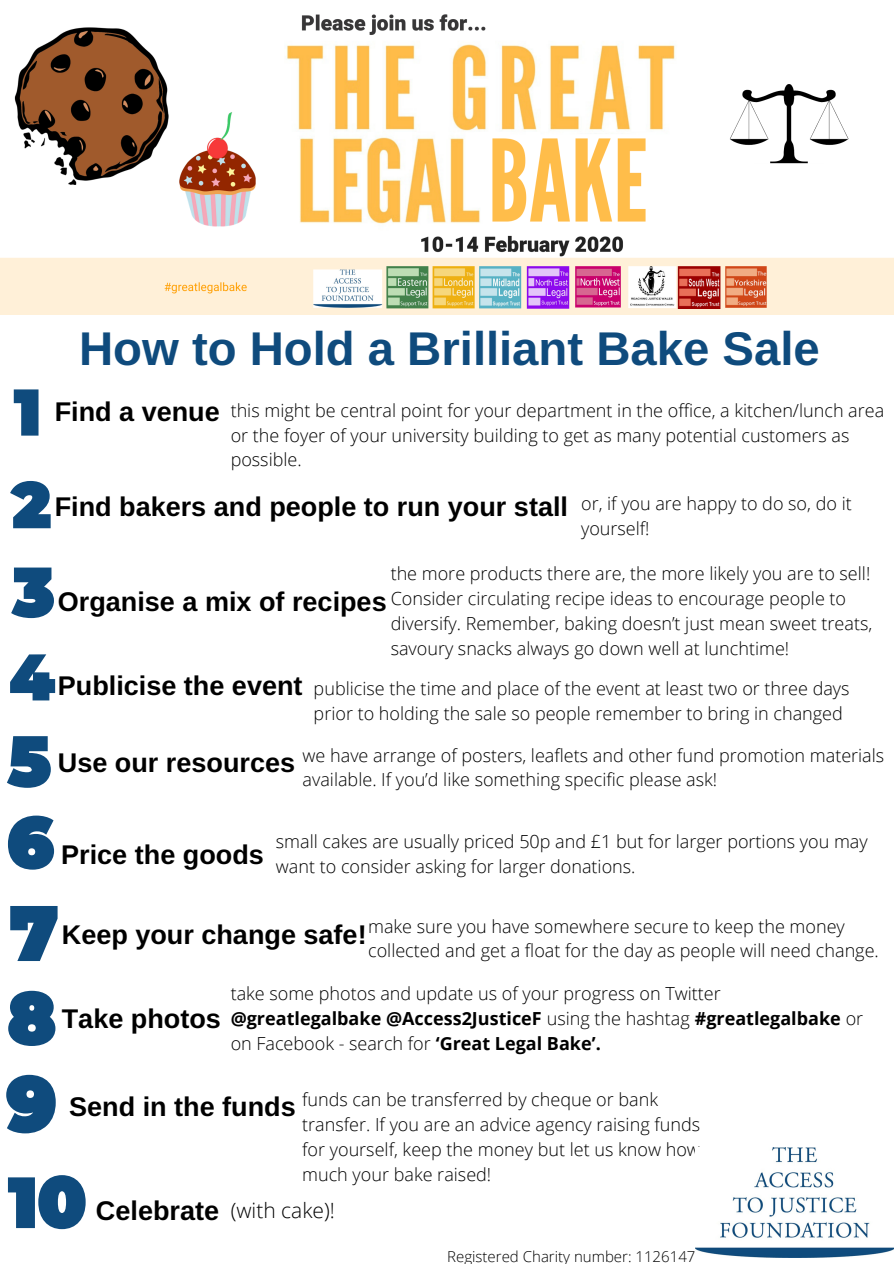
<style>
.page{position:relative;width:894px;height:1264px;background:#fff}
.page>*{position:absolute;margin:0;border:0;box-sizing:border-box;transform-origin:0 0}
.t1{font:700 47.25px "Arimo";color:#0f4b7d}
.t2{font:700 27px "Arimo";color:#000}
.t3{font:300 21px "Open Sans";color:#000}
.t4{font:300 18px/24.8px "Open Sans";color:#000}
.t5{font:300 15px "Open Sans";color:#000}
.s1{font-weight:700}
</style>
<div class="page">
<img style="left:0;top:14px;width:893px;height:300px">
<svg style="left:10px;top:481px;width:41px;height:47px"></svg>
<svg style="left:10px;top:654px;width:45px;height:46px"></svg>
<svg style="left:8px;top:815px;width:46px;height:54px"></svg>
<svg style="left:8px;top:990px;width:47px;height:55px"></svg>
<svg style="left:8px;top:1175px;width:78px;height:54px"></svg>
<svg style="left:14px;top:389px;width:24px;height:46px"></svg>
<svg style="left:11px;top:567px;width:43px;height:51px"></svg>
<svg style="left:7px;top:736px;width:44px;height:51px"></svg>
<svg style="left:10px;top:906px;width:48px;height:55px"></svg>
<svg style="left:6px;top:1074px;width:50px;height:59px"></svg>
<img style="left:695px;top:1147px;width:198px;height:110px">
<h1 class="t1" style="left:79px;top:322px;width:742px">How to Hold a Brilliant Bake Sale</h1>
<h2 class="t2" style="left:55px;top:397px;width:166px">Find a venue</h2>
<p class="t4" style="left:230px;top:398px;width:655px">this might be central point for your department in the office, a kitchen/lunch area or the foyer of your university building to get as many potential customers as possible.</p>
<p class="t4" style="left:581px;top:490px;width:272px">or, if you are happy to do so, do it yourself!</p>
<p class="t4" style="left:390px;top:561px;width:483px">the more products there are, the more likely you are to sell!<br>Consider circulating recipe ideas to encourage people to diversify. Remember, baking doesn’t just mean sweet treats, savoury snacks always go down well at lunchtime!</p>
<p class="t4" style="left:313px;top:676px;width:537px">publicise the time and place of the event at least two or three days prior to holding the sale so people remember to bring in changed</p>
<p class="t4" style="left:302px;top:742px;width:583px">we have arrange of posters, leaflets and other fund promotion materials available. If you’d like something specific please ask!</p>
<h2 class="t2" style="left:55px;top:491px;width:514px">Find bakers and people to run your stall</h2>
<h2 class="t2" style="left:58px;top:587px;width:330px">Organise a mix of recipes</h2>
<h2 class="t2" style="left:58px;top:670px;width:246px">Publicise the event</h2>
<h2 class="t2" style="left:58px;top:747px;width:239px">Use our resources</h2>
<h2 class="t2" style="left:61px;top:839px;width:204px">Price the goods</h2>
<p class="t4" style="left:276px;top:829px;width:593px">small cakes are usually priced 50p and £1 but for larger portions you may want to consider asking for larger donations.</p>
<p class="t4" style="left:368px;top:913px;width:512px">make sure you have somewhere secure to keep the money collected and get a float for the day as people will need change.</p>
<p class="t4" style="left:230px;top:980px;width:634px">take some photos and update us of your progress on Twitter <span class="s1">@greatlegalbake @Access2JusticeF</span> using the hashtag <span class="s1">#greatlegalbake</span> or on Facebook - search for <span class="s1">‘Great Legal Bake’.</span></p>
<p class="t4" style="left:302px;top:1086px;width:399px">funds can be transferred by cheque or bank transfer. If you are an advice agency raising funds for yourself, keep the money but let us know how much your bake raised!</p>
<p class="t3" style="left:230px;top:1195px;width:106px">(with cake)!</p>
<p class="t5" style="left:447px;top:1245px;width:250px">Registered Charity number: 1126147</p>
<h2 class="t2" style="left:62px;top:919px;width:306px">Keep your change safe!</h2>
<h2 class="t2" style="left:62px;top:1003px;width:161px">Take photos</h2>
<h2 class="t2" style="left:69px;top:1091px;width:228px">Send in the funds</h2>
<h2 class="t2" style="left:96px;top:1195px;width:125px">Celebrate</h2>
</div>
